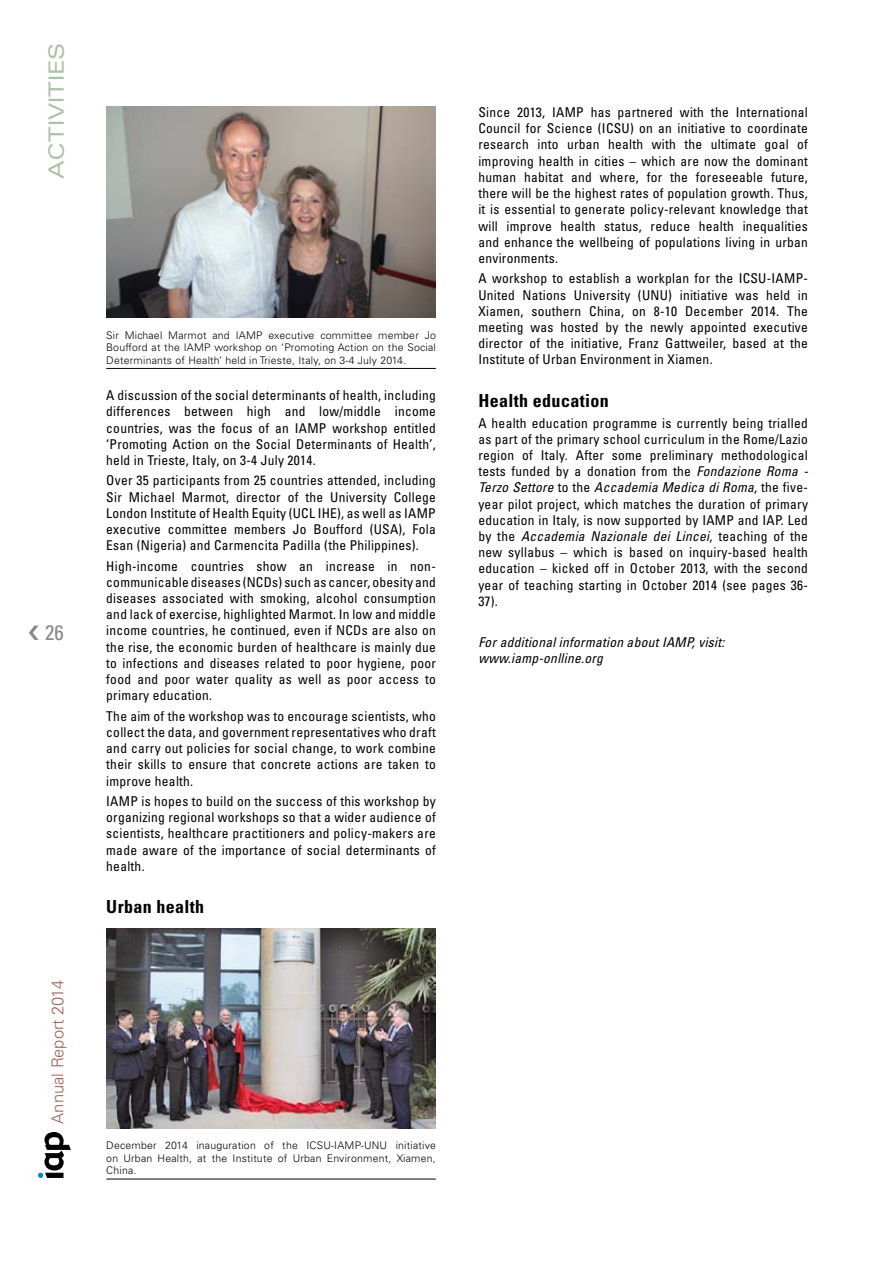
<style>
.page{position:relative;width:893px;height:1263px;background:#fff}
.page>*{position:absolute;margin:0;border:0;box-sizing:border-box;transform-origin:0 0}
.t1{font:expanded 21px "Univers";color:#aac1a6}
.t2{font:condensed 21px "Univers";color:#878889}
.t3{font:700 condensed 18px "Univers";letter-spacing:.02em;color:#000}
.t4{font:300 16.5px "Univers";color:#9d6457}
.t5{font:condensed 13.5px/16.2px "Univers";letter-spacing:.02em;color:#000;text-align:justify}
.t6{font:italic condensed 13.5px/16.2px "Univers";letter-spacing:.02em;color:#000}
.t7{font:300 10.5px/12.6px "Univers";letter-spacing:.02em;color:#000;text-align:justify}
.s1{font-style:italic}
</style>
<div class="page">
<svg style="left:38px;top:1132px;width:33px;height:46px"></svg>
<img style="left:106px;top:928px;width:330px;height:200px">
<hr style="left:106px;top:1179px;width:330px;height:1px;background:#000">
<img style="left:106px;top:106px;width:330px;height:211px">
<hr style="left:106px;top:368px;width:330px;height:1px;background:#000">
<h1 class="t1" style="left:44px;top:179px;width:138px;rotate:-90deg">ACTIVITIES</h1>
<h1 class="t2" style="left:45px;top:619px;width:20px">26</h1>
<p class="t4" style="left:48px;top:1123px;width:145px;rotate:-90deg">Annual Report 2014</p>
<p class="t7" style="left:106px;top:329px;width:331px">Sir Michael Marmot and IAMP executive committee member Jo Boufford at the IAMP workshop on ‘Promoting Action on the Social Determinants of Health’ held in Trieste, Italy, on 3-4 July 2014.</p>
<p class="t5" style="left:106px;top:387px;width:331px">A discussion of the social determinants of health, including differences between high and low/middle income countries, was the focus of an IAMP workshop entitled ‘Promoting Action on the Social Determinants of Health’, held in Trieste, Italy, on 3-4 July 2014.</p>
<p class="t5" style="left:106px;top:472px;width:331px">Over 35 participants from 25 countries attended, including Sir Michael Marmot, director of the University College London Institute of Health Equity (UCL IHE), as well as IAMP executive committee members Jo Boufford (USA), Fola Esan (Nigeria) and Carmencita Padilla (the Philippines).</p>
<p class="t5" style="left:106px;top:557px;width:331px">High-income countries show an increase in non&shy;communicable diseases (NCDs) such as cancer, obesity and diseases associated with smoking, alcohol consumption and lack of exercise, highlighted Marmot. In low and middle income countries, he continued, even if NCDs are also on the rise, the economic burden of healthcare is mainly due to infections and diseases related to poor hygiene, poor food and poor water quality as well as poor access to primary education.</p>
<p class="t5" style="left:106px;top:708px;width:331px">The aim of the workshop was to encourage scientists, who collect the data, and government representatives who draft and carry out policies for social change, to work combine their skills to ensure that concrete actions are taken to improve health.</p>
<p class="t5" style="left:106px;top:793px;width:331px">IAMP is hopes to build on the success of this workshop by organizing regional workshops so that a wider audience of scientists, healthcare practitioners and policy-makers are made aware of the importance of social determinants of health.</p>
<h2 class="t3" style="left:106px;top:896px;width:99px">Urban health</h2>
<p class="t7" style="left:106px;top:1139px;width:331px">December 2014 inauguration of the ICSU-IAMP-UNU initiative on Urban Health, at the Institute of Urban Environment, Xiamen, China.</p>
<p class="t5" style="left:478px;top:104px;width:331px">Since 2013, IAMP has partnered with the International Council for Science (ICSU) on an initiative to coordinate research into urban health with the ultimate goal of improving health in cities – which are now the dominant human habitat and where, for the foreseeable future, there will be the highest rates of population growth. Thus, it is essential to generate policy-relevant knowledge that will improve health status, reduce health inequalities and enhance the wellbeing of populations living in urban environments.</p>
<p class="t5" style="left:478px;top:270px;width:331px">A workshop to establish a workplan for the ICSU-IAMP-United Nations University (UNU) initiative was held in Xiamen, southern China, on 8-10 December 2014. The meeting was hosted by the newly appointed executive director of the initiative, Franz Gattweiler, based at the Institute of Urban Environment in Xiamen.</p>
<h2 class="t3" style="left:478px;top:390px;width:132px">Health education</h2>
<p class="t5" style="left:478px;top:414px;width:331px">A health education programme is currently being trialled as part of the primary school curriculum in the Rome/Lazio region of Italy. After some preliminary methodological tests funded by a donation from the <span class="s1">Fondazione Roma - Terzo Settore</span> to the <span class="s1">Accademia Medica di Roma</span>, the five&shy;year pilot project, which matches the duration of primary education in Italy, is now supported by IAMP and IAP. Led by the <span class="s1">Accademia Nazionale dei Lincei</span>, teaching of the new syllabus – which is based on inquiry-based health education – kicked off in October 2013, with the second year of teaching starting in October 2014 (see pages 36- 37).</p>
<p class="t6" style="left:478px;top:633px;width:248px">For additional information about IAMP, visit: www.iamp-onlline.org</p>
</div>
